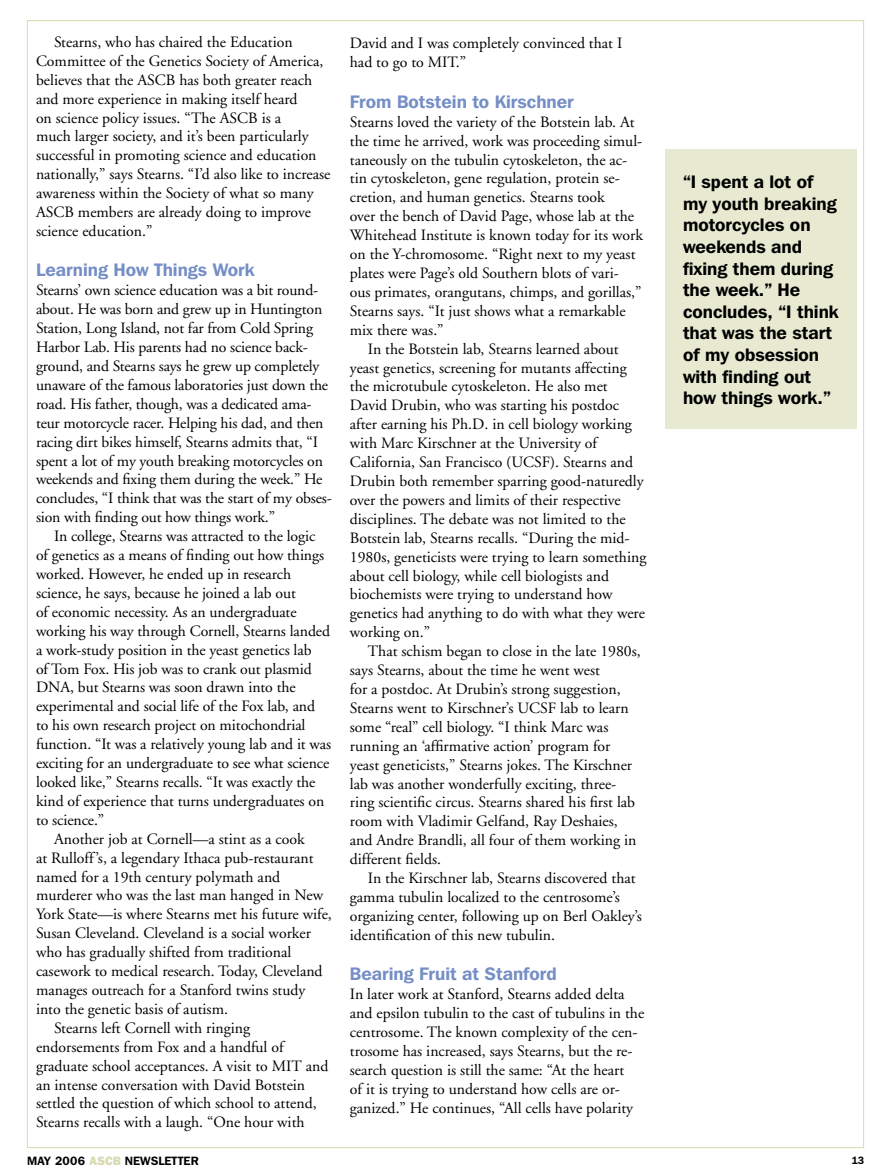
<style>
.page{position:relative;width:891px;height:1175px;background:#fff}
.page>*{position:absolute;margin:0;border:0;box-sizing:border-box;transform-origin:0 0}
.CALL_OUT_BODY{font:600 18px/21.6px "Franklin Gothic IT Cby BT";color:#000}
.SUBHEAD{font:600 18px "Franklin Gothic IT Cby BT";color:#758ec5}
.BODY_TEXT{font:15.75px/18.9px "Adobe Garamond";color:#000}
.FIRST_PARA{font:15.75px/18.9px "Adobe Garamond";color:#000}
.t1{font:600 12px "Franklin Gothic IT Cby BT";color:#000}
.t2{font:600 10.5px "Franklin Gothic IT Cby BT";color:#000}
.s1{font-weight:800;color:#d8dbb1}
</style>
<div class="page">
<div style="left:665px;top:149px;width:191px;height:279px;background:#e7e9d0"></div>
<p class="BODY_TEXT" style="left:36px;top:33px;width:296px;text-indent:18px">Stearns, who has chaired the Education Committee of the Genetics Society of America, believes that the ASCB has both greater reach and more experience in making itself heard<br>on science policy issues. “The ASCB is a<br>much larger society, and it’s been particularly successful in promoting science and education nationally,” says Stearns. “I’d also like to increase awareness within the Society of what so many ASCB members are already doing to improve science education.”</p>
<p class="SUBHEAD" style="left:36px;top:259px;width:220px">Learning How Things Work</p>
<p class="FIRST_PARA" style="left:36px;top:281px;width:297px">Stearns’ own science education was a bit round&shy;about. He was born and grew up in Huntington Station, Long Island, not far from Cold Spring Harbor Lab. His parents had no science back&shy;ground, and Stearns says he grew up completely unaware of the famous laboratories just down the road. His father, though, was a dedicated ama&shy;teur motorcycle racer. Helping his dad, and then racing dirt bikes himself, Stearns admits that, “I spent a lot of my youth breaking motorcycles on weekends and fixing them during the week.” He concludes, “I think that was the start of my obses&shy;sion with finding out how things work.”</p>
<p class="BODY_TEXT" style="left:36px;top:527px;width:297px;text-indent:18px">In college, Stearns was attracted to the logic of genetics as a means of finding out how things worked. However, he ended up in research science, he says, because he joined a lab out<br>of economic necessity. As an undergraduate working his way through Cornell, Stearns landed a work-study position in the yeast genetics lab<br>of Tom Fox. His job was to crank out plasmid DNA, but Stearns was soon drawn into the experimental and social life of the Fox lab, and to his own research project on mitochondrial function. “It was a relatively young lab and it was exciting for an undergraduate to see what science looked like,” Stearns recalls. “It was exactly the kind of experience that turns undergraduates on to science.”</p>
<p class="BODY_TEXT" style="left:36px;top:829px;width:297px;text-indent:18px">Another job at Cornell—a stint as a cook<br>at Rulloff’s, a legendary Ithaca pub-restaurant named for a 19th century polymath and murderer who was the last man hanged in New York State—is where Stearns met his future wife, Susan Cleveland. Cleveland is a social worker who has gradually shifted from traditional casework to medical research. Today, Cleveland manages outreach for a Stanford twins study into the genetic basis of autism.</p>
<p class="BODY_TEXT" style="left:36px;top:1018px;width:294px;text-indent:18px">Stearns left Cornell with ringing endorsements from Fox and a handful of graduate school acceptances. A visit to MIT and an intense conversation with David Botstein settled the question of which school to attend, Stearns recalls with a laugh. “One hour with</p>
<p class="BODY_TEXT" style="left:350px;top:34px;width:274px">David and I was completely convinced that I had to go to MIT.”</p>
<p class="SUBHEAD" style="left:350px;top:90px;width:225px">From Botstein to Kirschner</p>
<p class="FIRST_PARA" style="left:350px;top:113px;width:295px">Stearns loved the variety of the Botstein lab. At the time he arrived, work was proceeding simul&shy;taneously on the tubulin cytoskeleton, the ac&shy;tin cytoskeleton, gene regulation, protein se&shy;cretion, and human genetics. Stearns took<br>over the bench of David Page, whose lab at the Whitehead Institute is known today for its work on the Y-chromosome. “Right next to my yeast plates were Page’s old Southern blots of vari&shy;ous primates, orangutans, chimps, and gorillas,” Stearns says. “It just shows what a remarkable mix there was.”</p>
<p class="BODY_TEXT" style="left:350px;top:339px;width:298px;text-indent:18px">In the Botstein lab, Stearns learned about yeast genetics, screening for mutants affecting the microtubule cytoskeleton. He also met David Drubin, who was starting his postdoc after earning his Ph.D. in cell biology working with Marc Kirschner at the University of California, San Francisco (UCSF). Stearns and Drubin both remember sparring good-naturedly over the powers and limits of their respective disciplines. The debate was not limited to the Botstein lab, Stearns recalls. “During the mid-1980s, geneticists were trying to learn something about cell biology, while cell biologists and biochemists were trying to understand how genetics had anything to do with what they were working on.”</p>
<p class="BODY_TEXT" style="left:350px;top:642px;width:293px;text-indent:18px">That schism began to close in the late 1980s, says Stearns, about the time he went west<br>for a postdoc. At Drubin’s strong suggestion, Stearns went to Kirschner’s UCSF lab to learn some “real” cell biology. “I think Marc was running an ‘affirmative action’ program for yeast geneticists,” Stearns jokes. The Kirschner lab was another wonderfully exciting, three&shy;ring scientific circus. Stearns shared his first lab room with Vladimir Gelfand, Ray Deshaies, and Andre Brandli, all four of them working in different fields.</p>
<p class="BODY_TEXT" style="left:350px;top:869px;width:294px;text-indent:18px">In the Kirschner lab, Stearns discovered that gamma tubulin localized to the centrosome’s organizing center, following up on Berl Oakley’s identification of this new tubulin.</p>
<p class="SUBHEAD" style="left:350px;top:962px;width:208px">Bearing Fruit at Stanford</p>
<p class="FIRST_PARA" style="left:350px;top:985px;width:296px">In later work at Stanford, Stearns added delta and epsilon tubulin to the cast of tubulins in the centrosome. The known complexity of the cen&shy;trosome has increased, says Stearns, but the re&shy;search question is still the same: “At the heart<br>of it is trying to understand how cells are or&shy;ganized.” He continues, “All cells have polarity</p>
<p class="CALL_OUT_BODY" style="left:683px;top:171px;width:157px">“I spent a lot of my youth breaking motorcycles on weekends and fixing them during the week.” He concludes, “I think that was the start of my obsession with finding out how things work.”</p>
<p class="t1" style="left:27px;top:1152px;width:173px">MAY 2006 <span class="s1">ASCB</span> NEWSLETTER</p>
<p class="t2" style="left:852px;top:1153px;width:14px">13</p>
</div>
